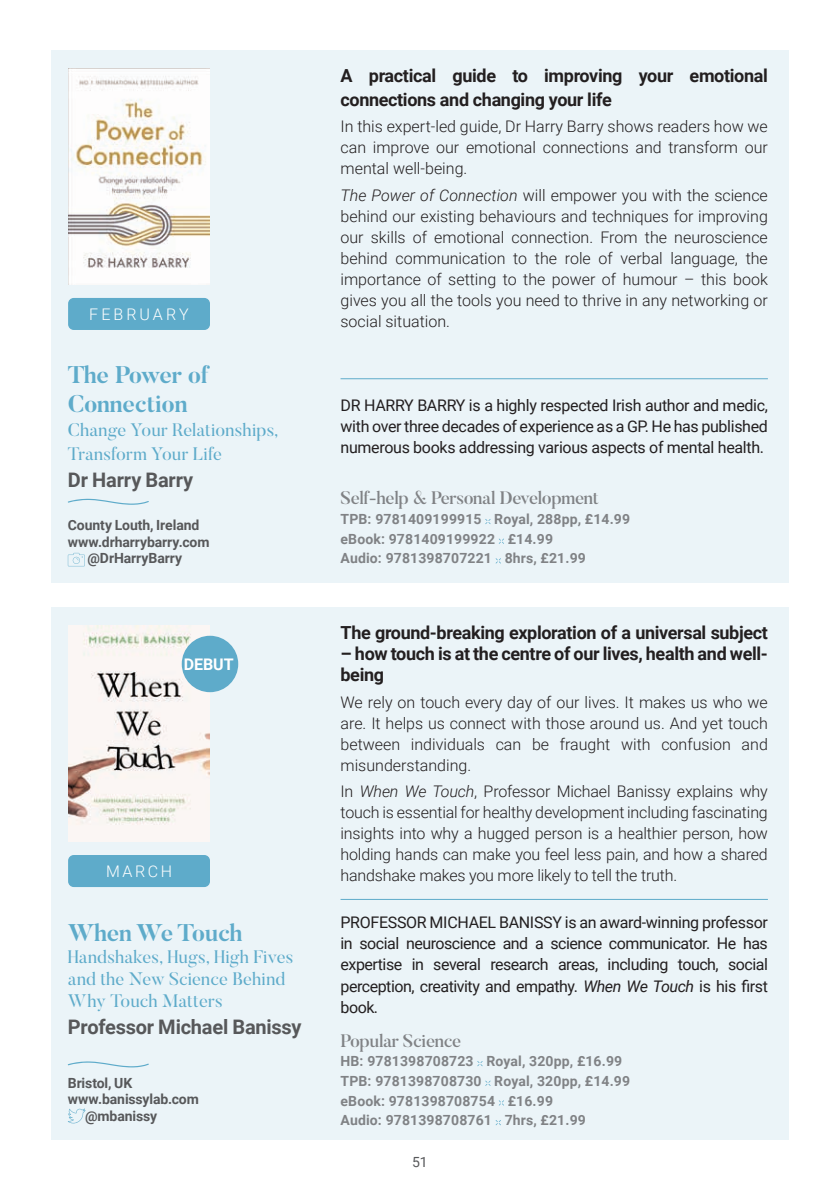
<style>
.page{position:relative;width:840px;height:1191px;background:#fff}
.page>*{position:absolute;margin:0;border:0;box-sizing:border-box;transform-origin:0 0}
.t1{font:700 24px/28.8px "Butler";letter-spacing:-.01em;color:#5eabca}
.t2{font:700 20px "Roboto";letter-spacing:-.01em;color:#57585a}
.t3{font:700 18px/21px "Roboto";letter-spacing:-.02em;color:#231f20}
.t4{font:18px/22px "Butler";letter-spacing:.01em;color:#5eabca}
.t5{font:500 18px "Butler";letter-spacing:-.02em;color:#808285}
.t6{font:300 16px/21px "Roboto";color:#231f20;text-align:justify}
.t7{font:16px/21px "Roboto";letter-spacing:-.03em;color:#231f20;text-align:justify}
.t8{font:300 16px "Roboto";letter-spacing:.18em;color:#fff}
.t9{font:700 16px "Roboto";letter-spacing:-.01em;color:#fff}
.t10{font:700 14px "Roboto";letter-spacing:.01em;color:#808285}
.t11{font:700 14px "Roboto";letter-spacing:-.01em;color:#57585a}
.t12{font:14px "Roboto";color:#57585a}
.s1{font-style:italic}
</style>
<div class="page">
<div style="left:51px;top:607px;width:737px;height:533px;background:#ebf4f8"></div>
<div style="left:68px;top:855px;width:142px;height:32px;background:#5eabca;border-radius:6px"></div>
<img style="left:68px;top:625px;width:142px;height:216px">
<hr style="left:340px;top:899px;width:427px;height:1px;background:#5eabca">
<svg style="left:68px;top:1061px;width:81px;height:6px"></svg>
<div style="left:51px;top:50px;width:737px;height:533px;background:#ebf4f8"></div>
<div style="left:68px;top:298px;width:142px;height:32px;background:#5eabca;border-radius:6px"></div>
<img style="left:68px;top:68px;width:142px;height:216px">
<hr style="left:340px;top:378px;width:427px;height:1px;background:#5eabca">
<svg style="left:68px;top:498px;width:81px;height:7px"></svg>
<div style="left:182px;top:636px;width:56px;height:56px;background:#5eabca;border-radius:50%"></div>
<svg style="left:68px;top:1108px;width:17px;height:15px"></svg>
<svg style="left:477px;top:1061px;width:5px;height:5px"></svg>
<svg style="left:485px;top:1080px;width:5px;height:6px"></svg>
<svg style="left:498px;top:1100px;width:6px;height:5px"></svg>
<svg style="left:495px;top:1120px;width:5px;height:5px"></svg>
<svg style="left:68px;top:553px;width:17px;height:13px"></svg>
<svg style="left:485px;top:519px;width:5px;height:5px"></svg>
<svg style="left:498px;top:538px;width:6px;height:6px"></svg>
<svg style="left:495px;top:558px;width:5px;height:5px"></svg>
<p class="t8" style="left:89px;top:303px;width:101px">FEBRUARY</p>
<p class="t1" style="left:68px;top:361px;width:142px">The Power of<br>Connection</p>
<p class="t4" style="left:68px;top:418px;width:212px;line-height:24px">Change Your Relationships,<br>Transform Your Life</p>
<p class="t2" style="left:68px;top:466px;width:127px">Dr Harry Barry</p>
<p class="t11" style="left:68px;top:515px;width:133px">County Louth, Ireland</p>
<p class="t11" style="left:68px;top:532px;width:143px">www.drharrybarry.com</p>
<p class="t11" style="left:87px;top:548px;width:96px">@DrHarryBarry</p>
<p class="t9" style="left:184px;top:653px;width:51px">DEBUT</p>
<p class="t8" style="left:106px;top:860px;width:67px">MARCH</p>
<p class="t1" style="left:68px;top:918px;width:176px">When We Touch</p>
<p class="t4" style="left:68px;top:945px;width:227px">Handshakes, Hugs, High Fives and the New Science Behind<br>Why Touch Matters</p>
<p class="t2" style="left:68px;top:1012px;width:235px">Professor Michael Banissy</p>
<p class="t11" style="left:68px;top:1072px;width:66px">Bristol, UK</p>
<p class="t11" style="left:68px;top:1089px;width:132px">www.banissylab.com</p>
<p class="t11" style="left:85px;top:1105px;width:73px">@mbanissy</p>
<p class="t3" style="left:340px;top:63px;width:428px;line-height:24px">A practical guide to improving your emotional connections and changing your life</p>
<p class="t6" style="left:340px;top:116px;width:428px">In this expert-led guide, Dr Harry Barry shows readers how we can improve our emotional connections and transform our mental well-being.</p>
<p class="t6" style="left:340px;top:184px;width:428px"><span class="s1">The Power of Connection</span> will empower you with the science behind our existing behaviours and techniques for improving our skills of emotional connection. From the neuroscience behind communication to the role of verbal language, the importance of setting to the power of humour – this book gives you all the tools you need to thrive in any networking or social situation.</p>
<p class="t7" style="left:340px;top:394px;width:428px">DR HARRY BARRY is a highly respected Irish author and medic, with over three decades of experience as a GP. He has published numerous books addressing various aspects of mental health.</p>
<p class="t5" style="left:340px;top:487px;width:260px">Self-help &amp; Personal Development</p>
<p class="t10" style="left:340px;top:509px;width:291px">TPB: 9781409199915 Royal, 288pp, £14.99</p>
<p class="t10" style="left:340px;top:529px;width:214px">eBook: 9781409199922 £14.99</p>
<p class="t10" style="left:340px;top:548px;width:247px">Audio: 9781398707221 8hrs, £21.99</p>
<p class="t3" style="left:340px;top:621px;width:428px">The ground-breaking exploration of a universal subject</p>
<p class="t3" style="left:340px;top:642px;width:428px">– how touch is at the centre of our lives, health and well&shy;being</p>
<p class="t6" style="left:340px;top:690px;width:428px">We rely on touch every day of our lives. It makes us who we are. It helps us connect with those around us. And yet touch between individuals can be fraught with confusion and misunderstanding.</p>
<p class="t6" style="left:340px;top:780px;width:428px">In <span class="s1">When We Touch</span>, Professor Michael Banissy explains why touch is essential for healthy development including fascinating insights into why a hugged person is a healthier person, how holding hands can make you feel less pain, and how a shared handshake makes you more likely to tell the truth.</p>
<p class="t7" style="left:340px;top:911px;width:428px">PROFESSOR MICHAEL BANISSY is an award-winning professor in social neuroscience and a science communicator. He has expertise in several research areas, including touch, social perception, creativity and empathy. <span class="s1">When We Touch</span> is his first book.</p>
<p class="t5" style="left:340px;top:1028px;width:122px">Popular Science</p>
<p class="t10" style="left:340px;top:1051px;width:283px">HB: 9781398708723 Royal, 320pp, £16.99</p>
<p class="t10" style="left:340px;top:1071px;width:291px">TPB: 9781398708730 Royal, 320pp, £14.99</p>
<p class="t10" style="left:340px;top:1090px;width:214px">eBook: 9781398708754 £16.99</p>
<p class="t10" style="left:340px;top:1110px;width:247px">Audio: 9781398708761 7hrs, £21.99</p>
<p class="t12" style="left:412px;top:1152px;width:17px">51</p>
</div>
